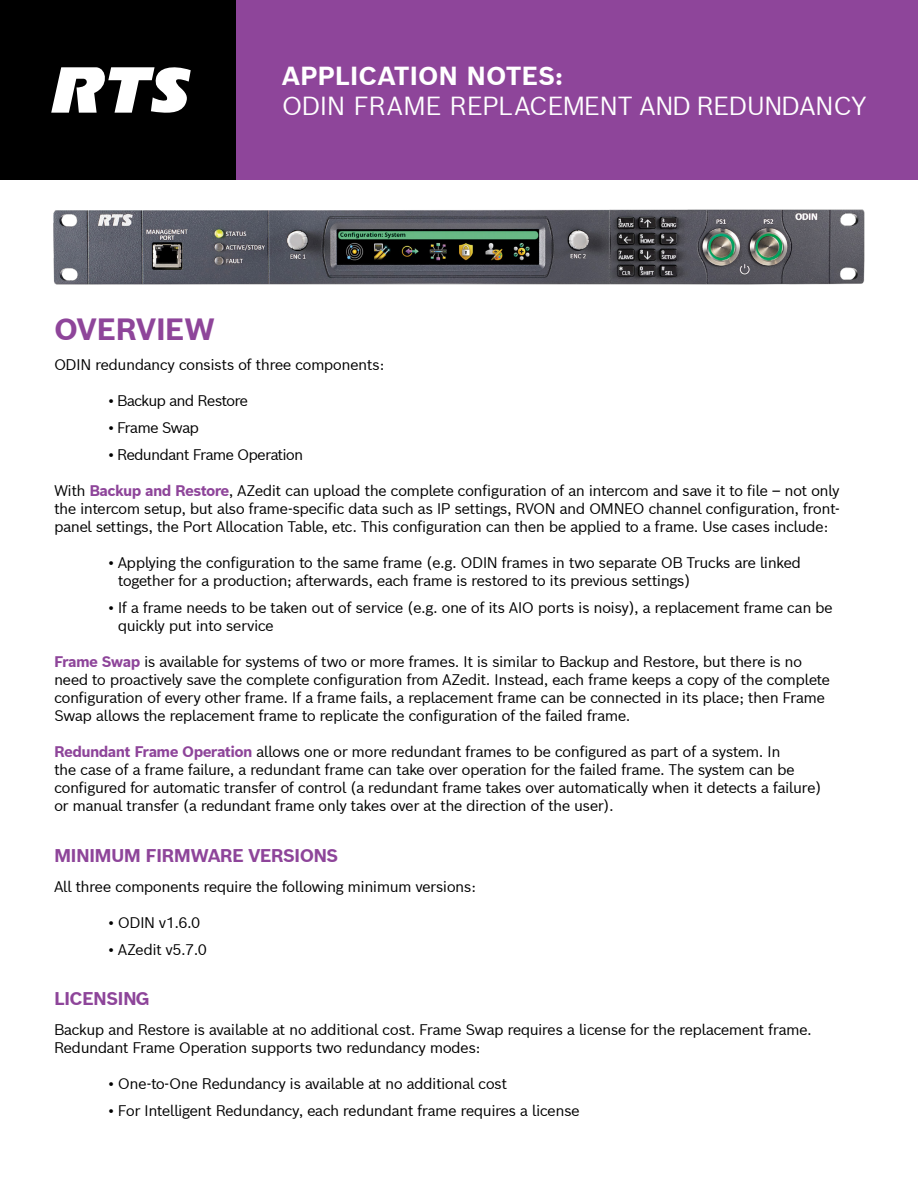
<style>
.page{position:relative;width:918px;height:1188px;background:#fff}
.page>*{position:absolute;margin:0;border:0;box-sizing:border-box;transform-origin:0 0}
.t1{font:700 30px "Bosch Sans";letter-spacing:-.02em;color:#8e459a}
.t2{font:25.5px "Bosch Sans";letter-spacing:-.02em;color:#fff}
.t3{font:700 25.5px "Bosch Sans";color:#fff}
.t4{font:700 18px "Bosch Sans";letter-spacing:-.04em;color:#8e459a}
.t5{font:15px/18px "Bosch Sans";letter-spacing:-.04em;color:#000}
.t6{font:15px "Bosch Sans";letter-spacing:-.06em;color:#000}
.s1{font-weight:700;color:#8e459a}
</style>
<div class="page">
<div style="left:230px;top:0;width:688px;height:179px;background:#8e459a"></div>
<div style="left:0;top:0;width:236px;height:179px;background:#000"></div>
<svg style="left:51px;top:67px;width:140px;height:46px"></svg>
<img style="left:53px;top:209px;width:812px;height:76px">
<h2 class="t3" style="left:282px;top:59px;width:283px">APPLICATION NOTES:</h2>
<h2 class="t2" style="left:282px;top:89px;width:586px">ODIN FRAME REPLACEMENT AND REDUNDANCY</h2>
<h1 class="t1" style="left:54px;top:309px;width:163px">OVERVIEW</h1>
<p class="t5" style="left:54px;top:355px;width:332px">ODIN redundancy consists of three components:</p>
<p class="t6" style="left:108px;top:391px;width:142px">• Backup and Restore</p>
<p class="t6" style="left:108px;top:418px;width:93px">• Frame Swap</p>
<p class="t6" style="left:108px;top:445px;width:197px">• Redundant Frame Operation</p>
<p class="t5" style="left:54px;top:481px;width:787px;text-align:justify">With <span class="s1">Backup and Restore</span>, AZedit can upload the complete configuration of an intercom and save it to file – not only the intercom setup, but also frame-specific data such as IP settings, RVON and OMNEO channel configuration, front&shy;panel settings, the Port Allocation Table, etc. This configuration can then be applied to a frame. Use cases include:</p>
<p class="t5" style="left:118px;top:553px;width:685px;text-indent:-10px">• Applying the configuration to the same frame (e.g. ODIN frames in two separate OB Trucks are linked together for a production; afterwards, each frame is restored to its previous settings)</p>
<p class="t5" style="left:118px;top:598px;width:717px;text-indent:-10px">• If a frame needs to be taken out of service (e.g. one of its AIO ports is noisy), a replacement frame can be quickly put into service</p>
<p class="t5" style="left:54px;top:652px;width:778px"><span class="s1">Frame Swap</span> is available for systems of two or more frames. It is similar to Backup and Restore, but there is no need to proactively save the complete configuration from AZedit. Instead, each frame keeps a copy of the complete configuration of every other frame. If a frame fails, a replacement frame can be connected in its place; then Frame Swap allows the replacement frame to replicate the configuration of the failed frame.</p>
<p class="t5" style="left:54px;top:742px;width:769px"><span class="s1">Redundant Frame Operation</span> allows one or more redundant frames to be configured as part of a system. In<br>the case of a frame failure, a redundant frame can take over operation for the failed frame. The system can be configured for automatic transfer of control (a redundant frame takes over automatically when it detects a failure) or manual transfer (a redundant frame only takes over at the direction of the user).</p>
<p class="t4" style="left:54px;top:843px;width:286px">MINIMUM FIRMWARE VERSIONS</p>
<p class="t5" style="left:54px;top:877px;width:424px">All three components require the following minimum versions:</p>
<p class="t5" style="left:108px;top:913px;width:94px">• ODIN v1.6.0</p>
<p class="t5" style="left:108px;top:940px;width:100px">• AZedit v5.7.0</p>
<p class="t4" style="left:54px;top:986px;width:97px">LICENSING</p>
<p class="t5" style="left:54px;top:1020px;width:759px">Backup and Restore is available at no additional cost. Frame Swap requires a license for the replacement frame.<br>Redundant Frame Operation supports two redundancy modes:</p>
<p class="t5" style="left:108px;top:1074px;width:401px">• One-to-One Redundancy is available at no additional cost</p>
<p class="t5" style="left:108px;top:1101px;width:473px">• For Intelligent Redundancy, each redundant frame requires a license</p>
</div>
